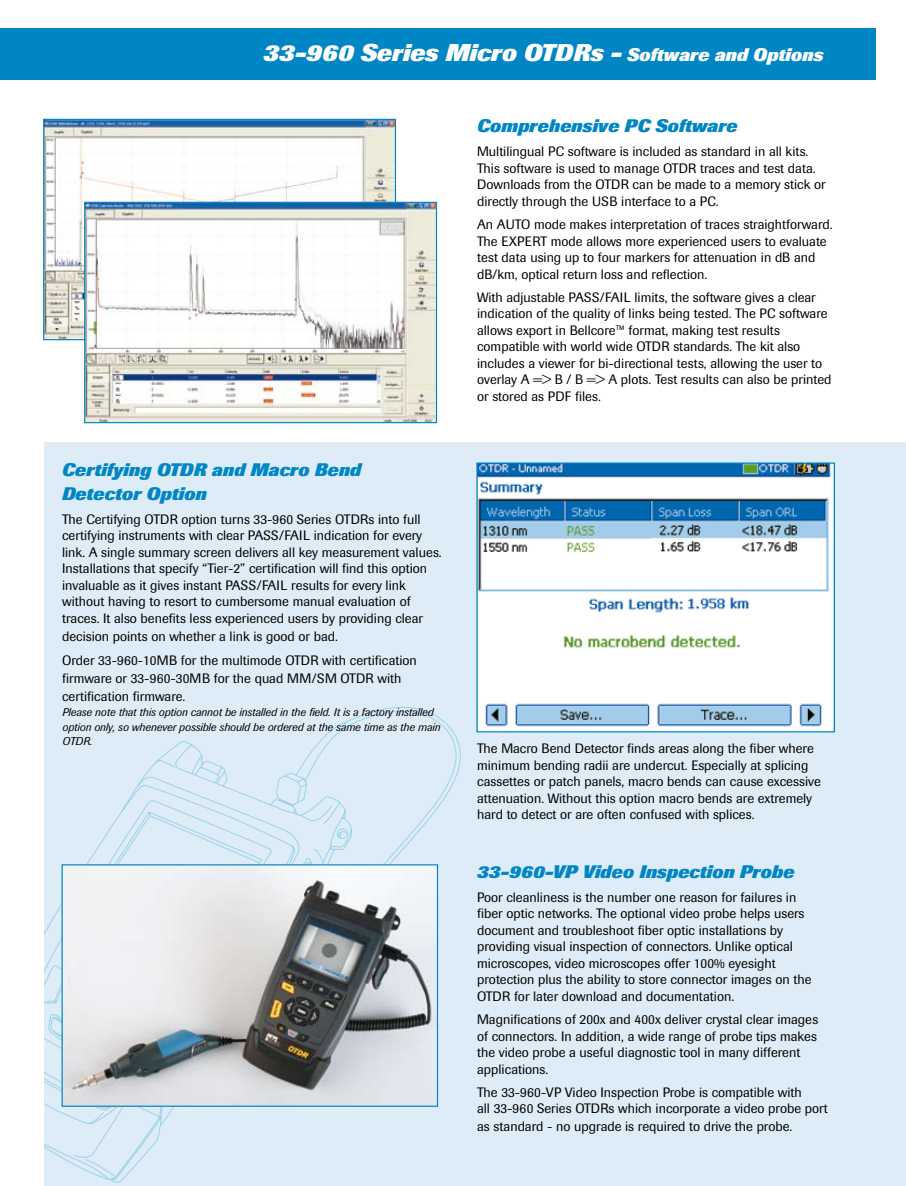
<style>
.page{position:relative;width:906px;height:1186px;background:#fff}
.page>*{position:absolute;margin:0;border:0;box-sizing:border-box;transform-origin:0 0}
.t1{font:italic 800 24px "Imago";color:#fff}
.t2{font:italic 800 18px/24px "Imago";color:#0086c5}
.t3{font:13.5px/16.5px "Imago";color:#000}
.t4{font:italic 11.25px/14.2px "Imago";color:#000}
.s1{font-size:18px}
</style>
<div class="page">
<div style="left:44px;top:442px;width:861px;height:744px;background:#ddecf6"></div>
<div style="left:12px;top:28px;width:863px;height:52px;background:#0086c5"></div>
<svg style="left:0;top:28px;width:12px;height:52px"></svg>
<img style="left:45px;top:121px;width:349px;height:217px">
<img style="left:478px;top:464px;width:354px;height:266px">
<img style="left:86px;top:204px;width:349px;height:217px">
<div style="left:84px;top:202px;width:353px;height:221px;border:1px solid #0086c5"></div>
<svg style="left:44px;top:741px;width:231px;height:442px"></svg>
<svg style="left:275px;top:707px;width:186px;height:371px"></svg>
<img style="left:64px;top:866px;width:372px;height:239px">
<div style="left:62px;top:864px;width:376px;height:243px;border:1px solid #0086c5"></div>
<h1 class="t1" style="left:263px;top:39px;width:561px">33-960 Series Micro OTDRs - <span class="s1">Software and Options</span></h1>
<h2 class="t2" style="left:62px;top:458px;width:300px">Certifying OTDR and Macro Bend<br>Detector Option</h2>
<p class="t3" style="left:62px;top:511px;width:381px">The Certifying OTDR option turns 33-960 Series OTDRs into full certifying instruments with clear PASS/FAIL indication for every link. A single summary screen delivers all key measurement values.<br>Installations that specify “Tier-2” certification will find this option invaluable as it gives instant PASS/FAIL results for every link without having to resort to cumbersome manual evaluation of traces. It also benefits less experienced users by providing clear</p>
<p class="t3" style="left:62px;top:623px;width:356px;line-height:24.8px">decision points on whether a link is good or bad.<br>Order 33-960-10MB for the multimode OTDR with certification</p>
<p class="t3" style="left:62px;top:670px;width:340px;line-height:18px">firmware or 33-960-30MB for the quad MM/SM OTDR with certification firmware.</p>
<p class="t4" style="left:62px;top:705px;width:379px">Please note that this option cannot be installed in the field. It is a factory installed option only, so whenever possible should be ordered at the same time as the main<br>OTDR.</p>
<h2 class="t2" style="left:477px;top:114px;width:262px">Comprehensive PC Software</h2>
<p class="t3" style="left:477px;top:144px;width:350px">Multilingual PC software is included as standard in all kits.<br>This software is used to manage OTDR traces and test data.<br>Downloads from the OTDR can be made to a memory stick or directly through the USB interface to a PC.</p>
<p class="t3" style="left:477px;top:216px;width:357px">An AUTO mode makes interpretation of traces straightforward.<br>The EXPERT mode allows more experienced users to evaluate test data using up to four markers for attenuation in dB and dB/km, optical return loss and reflection.</p>
<p class="t3" style="left:477px;top:289px;width:356px">With adjustable PASS/FAIL limits, the software gives a clear indication of the quality of links being tested. The PC software allows export in Bellcore™ format, making test results compatible with world wide OTDR standards. The kit also includes a viewer for bi-directional tests, allowing the user to overlay A =&gt; B / B =&gt; A plots. Test results can also be printed or stored as PDF files.</p>
<p class="t3" style="left:477px;top:740px;width:345px">The Macro Bend Detector finds areas along the fiber where minimum bending radii are undercut. Especially at splicing cassettes or patch panels, macro bends can cause excessive attenuation. Without this option macro bends are extremely hard to detect or are often confused with splices.</p>
<h2 class="t2" style="left:477px;top:860px;width:318px">33-960-VP Video Inspection Probe</h2>
<p class="t3" style="left:477px;top:889px;width:336px">Poor cleanliness is the number one reason for failures in fiber optic networks. The optional video probe helps users document and troubleshoot fiber optic installations by providing visual inspection of connectors. Unlike optical microscopes, video microscopes offer 100% eyesight protection plus the ability to store connector images on the OTDR for later download and documentation.</p>
<p class="t3" style="left:477px;top:1011px;width:342px">Magnifications of 200x and 400x deliver crystal clear images of connectors. In addition, a wide range of probe tips makes the video probe a useful diagnostic tool in many different applications.</p>
<p class="t3" style="left:477px;top:1084px;width:352px">The 33-960-VP Video Inspection Probe is compatible with<br>all 33-960 Series OTDRs which incorporate a video probe port</p>
<p class="t3" style="left:477px;top:1118px;width:317px">as standard - no upgrade is required to drive the probe.</p>
</div>
